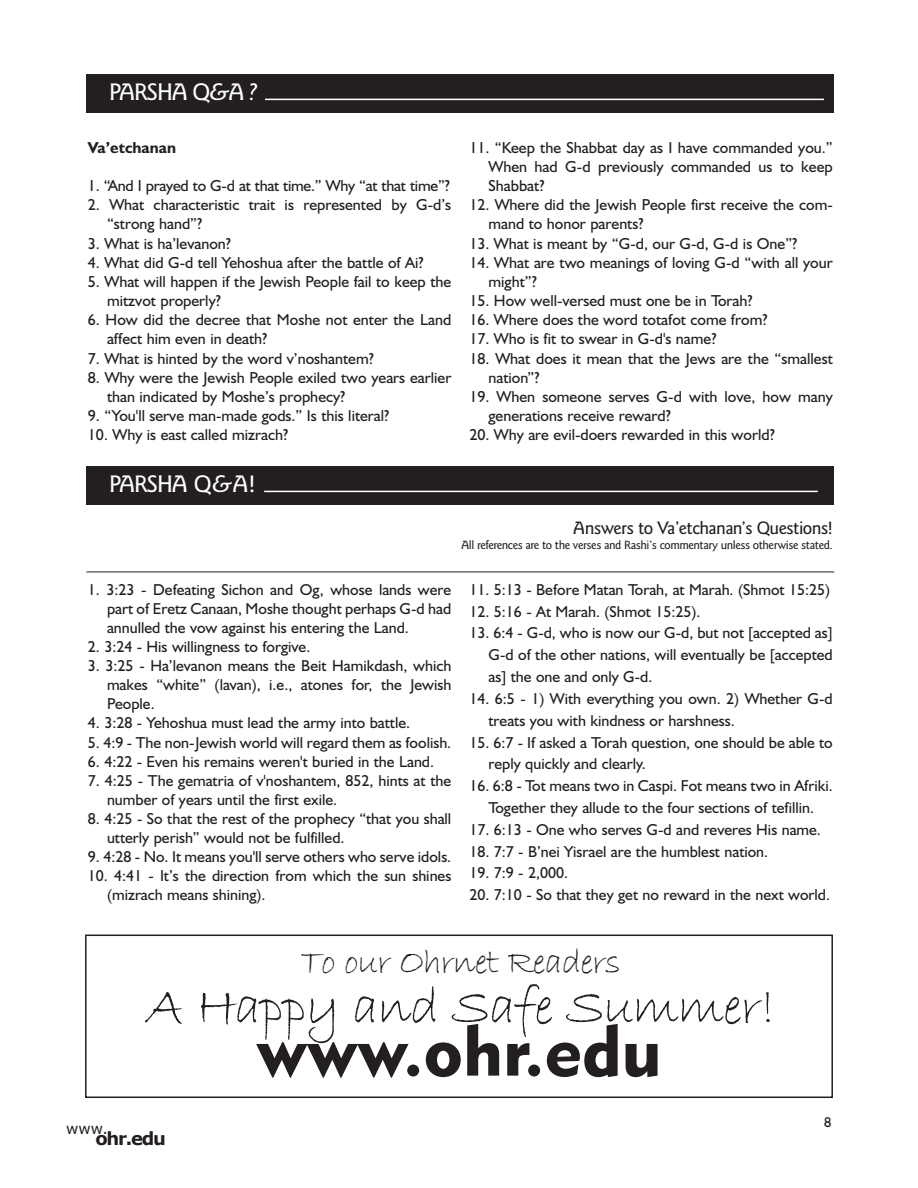
<style>
.page{position:relative;width:918px;height:1188px;background:#fff}
.page>*{position:absolute;margin:0;border:0;box-sizing:border-box;transform-origin:0 0}
.t1{font:72px "Geometric 415 BT Black A";color:#231f20}
.t2{font:54px "Bradley Hand ITC";letter-spacing:-.025em;color:#231f20}
.t3{font:36px "Bradley Hand ITC";letter-spacing:-.025em;color:#231f20}
.t4{font:500 24px "Goudy Sans IT Cby BT";letter-spacing:-.055em;color:#fff}
.t5{font:500 18px "Goudy Sans IT Cby BT";letter-spacing:-.035em;color:#231f20}
.t6{font:700 18px "Verdana";letter-spacing:-.07em;color:#231f20}
.t7{font:15.9px/19.2px "Humanist 521 BT";color:#231f20}
.t8{font:700 15.9px "Humanist 521 BT";color:#231f20}
.t9{font:15px "Verdana";color:#231f20}
.t10{font:14.25px "Humanist 521 BT";color:#231f20}
.t11{font:500 12px "Goudy Sans IT Cby BT";letter-spacing:-.035em;color:#231f20}
.s1{font-style:italic}
</style>
<div class="page">
<div style="left:86px;top:75px;width:748px;height:38px;background:#231f20"></div>
<div style="left:86px;top:466px;width:748px;height:39px;background:#231f20"></div>
<hr style="left:265px;top:99px;width:559px;height:1px;background:#fff">
<hr style="left:264px;top:491px;width:554px;height:1px;background:#fff">
<hr style="left:86px;top:572px;width:748px;height:1px;background:#231f20">
<div style="left:85px;top:935px;width:748px;height:163px;border:2px solid #231f20"></div>
<h3 class="t4" style="left:109px;top:78px;width:150px">PARSHA Q<span class="s1">&amp;</span>A <span class="s1">?</span></h3>
<p class="t8" style="left:88px;top:138px;width:90px">Va’etchanan</p>
<p class="t7" style="left:88px;top:176px;width:363px">1. “And I prayed to G-d at that time.” Why “at that time”?</p>
<p class="t7" style="left:107px;top:195px;width:346px;text-indent:-19px">2. What characteristic trait is represented by G-d’s “strong hand”?</p>
<p class="t7" style="left:88px;top:234px;width:145px">3. What is ha’levanon?</p>
<p class="t7" style="left:88px;top:253px;width:337px">4. What did G-d tell yehoshua after the battle of Ai?</p>
<p class="t7" style="left:107px;top:272px;width:346px;text-indent:-19px">5. What will happen if the Jewish People fail to keep the mitzvot properly?</p>
<p class="t7" style="left:107px;top:310px;width:346px;text-indent:-19px">6. How did the decree that Moshe not enter the Land affect him even in death?</p>
<p class="t7" style="left:88px;top:349px;width:287px">7. What is hinted by the word v’noshantem?</p>
<p class="t7" style="left:107px;top:368px;width:346px;text-indent:-19px">8. Why were the Jewish People exiled two years earlier than indicated by Moshe’s prophecy?</p>
<p class="t7" style="left:88px;top:406px;width:303px">9. “you'll serve man-made gods.” Is this literal?</p>
<p class="t7" style="left:88px;top:425px;width:202px">10. Why is east called mizrach?</p>
<p class="t7" style="left:489px;top:138px;width:346px;text-align:justify;text-indent:-19px">11. “keep the Shabbat day as I have commanded you.” When had G-d previously commanded us to keep Shabbat?</p>
<p class="t7" style="left:489px;top:195px;width:346px;text-indent:-19px">12. Where did the Jewish People first receive the com&shy;mand to honor parents?</p>
<p class="t7" style="left:469px;top:234px;width:329px">13. What is meant by “G-d, our G-d, G-d is One”?</p>
<p class="t7" style="left:489px;top:253px;width:346px;text-indent:-19px">14. What are two meanings of loving G-d “with all your might”?</p>
<p class="t7" style="left:469px;top:291px;width:285px">15. How well-versed must one be in Torah?</p>
<p class="t7" style="left:469px;top:310px;width:300px">16. Where does the word totafot come from?</p>
<p class="t7" style="left:469px;top:329px;width:248px">17. Who is fit to swear in G-d's name?</p>
<p class="t7" style="left:489px;top:349px;width:346px;text-indent:-19px">18. What does it mean that the Jews are the “smallest nation”?</p>
<p class="t7" style="left:489px;top:387px;width:346px;text-indent:-19px">19. When someone serves G-d with love, how many generations receive reward?</p>
<p class="t7" style="left:469px;top:425px;width:307px">20. Why are evil-doers rewarded in this world?</p>
<h3 class="t4" style="left:109px;top:469px;width:148px">PARSHA Q<span class="s1">&amp;</span>A!</h3>
<p class="t5" style="left:573px;top:518px;width:261px">Answers to Va’etchanan’s Questions!</p>
<p class="t11" style="left:461px;top:538px;width:373px">All references are to the verses and Rashi’s commentary unless otherwise stated.</p>
<p class="t7" style="left:107px;top:580px;width:346px;text-align:justify;text-indent:-19px">1. 3:23 - Defeating Sichon and Og, whose lands were part of Eretz Canaan, Moshe thought perhaps G-d had annulled the vow against his entering the Land.</p>
<p class="t7" style="left:88px;top:637px;width:224px">2. 3:24 - His willingness to forgive.</p>
<p class="t7" style="left:107px;top:656px;width:346px;text-align:justify;text-indent:-19px">3. 3:25 - Ha’levanon means the Beit Hamikdash, which makes “white” (lavan), i.e., atones for, the Jewish People.</p>
<p class="t7" style="left:88px;top:713px;width:324px">4. 3:28 - yehoshua must lead the army into battle.</p>
<p class="t7" style="left:88px;top:732px;width:365px">5. 4:9 - The non-Jewish world will regard them as foolish.</p>
<p class="t7" style="left:88px;top:752px;width:348px">6. 4:22 - Even his remains weren't buried in the Land.</p>
<p class="t7" style="left:107px;top:771px;width:346px;text-indent:-19px">7. 4:25 - The gematria of v'noshantem, 852, hints at the number of years until the first exile.</p>
<p class="t7" style="left:107px;top:809px;width:346px;text-indent:-19px">8. 4:25 - So that the rest of the prophecy “that you shall utterly perish” would not be fulfilled.</p>
<p class="t7" style="left:88px;top:847px;width:365px">9. 4:28 - no. It means you'll serve others who serve idols.</p>
<p class="t7" style="left:107px;top:866px;width:346px;text-indent:-19px">10. 4:41 - It’s the direction from which the sun shines (mizrach means shining).</p>
<p class="t7" style="left:469px;top:580px;width:362px">11. 5:13 - Before Matan Torah, at Marah. (Shmot 15:25)</p>
<p class="t7" style="left:469px;top:602px;width:233px">12. 5:16 - At Marah. (Shmot 15:25).</p>
<p class="t7" style="left:489px;top:622px;width:346px;line-height:21.8px;text-align:justify;text-indent:-19px">13. 6:4 - G-d, who is now our G-d, but not [accepted as] G-d of the other nations, will eventually be [accepted as] the one and only G-d.</p>
<p class="t7" style="left:489px;top:688px;width:346px;line-height:21.8px;text-indent:-19px">14. 6:5 - 1) With everything you own. 2) Whether G-d treats you with kindness or harshness.</p>
<p class="t7" style="left:489px;top:731px;width:346px;line-height:21.8px;text-indent:-19px">15. 6:7 - If asked a Torah question, one should be able to reply quickly and clearly.</p>
<p class="t7" style="left:469px;top:775px;width:365px;line-height:21.8px;text-align:center">16. 6:8 - Tot means two in Caspi. Fot means two in Afriki.<br>Together they allude to the four sections of tefillin.</p>
<p class="t7" style="left:469px;top:820px;width:353px">17. 6:13 - One who serves G-d and reveres His name.</p>
<p class="t7" style="left:469px;top:842px;width:300px">18. 7:7 - B’nei yisrael are the humblest nation.</p>
<p class="t7" style="left:469px;top:863px;width:100px">19. 7:9 - 2,000.</p>
<p class="t7" style="left:469px;top:885px;width:362px">20. 7:10 - So that they get no reward in the next world.</p>
<h3 class="t3" style="left:301px;top:939px;width:321px">To our Ohrnet Readers</h3>
<h2 class="t2" style="left:146px;top:972px;width:631px">A Happy and Safe Summer!</h2>
<h1 class="t1" style="left:257px;top:1009px;width:406px">www.ohr.edu</h1>
<p class="t9" style="left:66px;top:1119px;width:43px">www.</p>
<p class="t6" style="left:96px;top:1127px;width:72px">ohr.edu</p>
<p class="t10" style="left:824px;top:1114px;width:9px">8</p>
</div>
